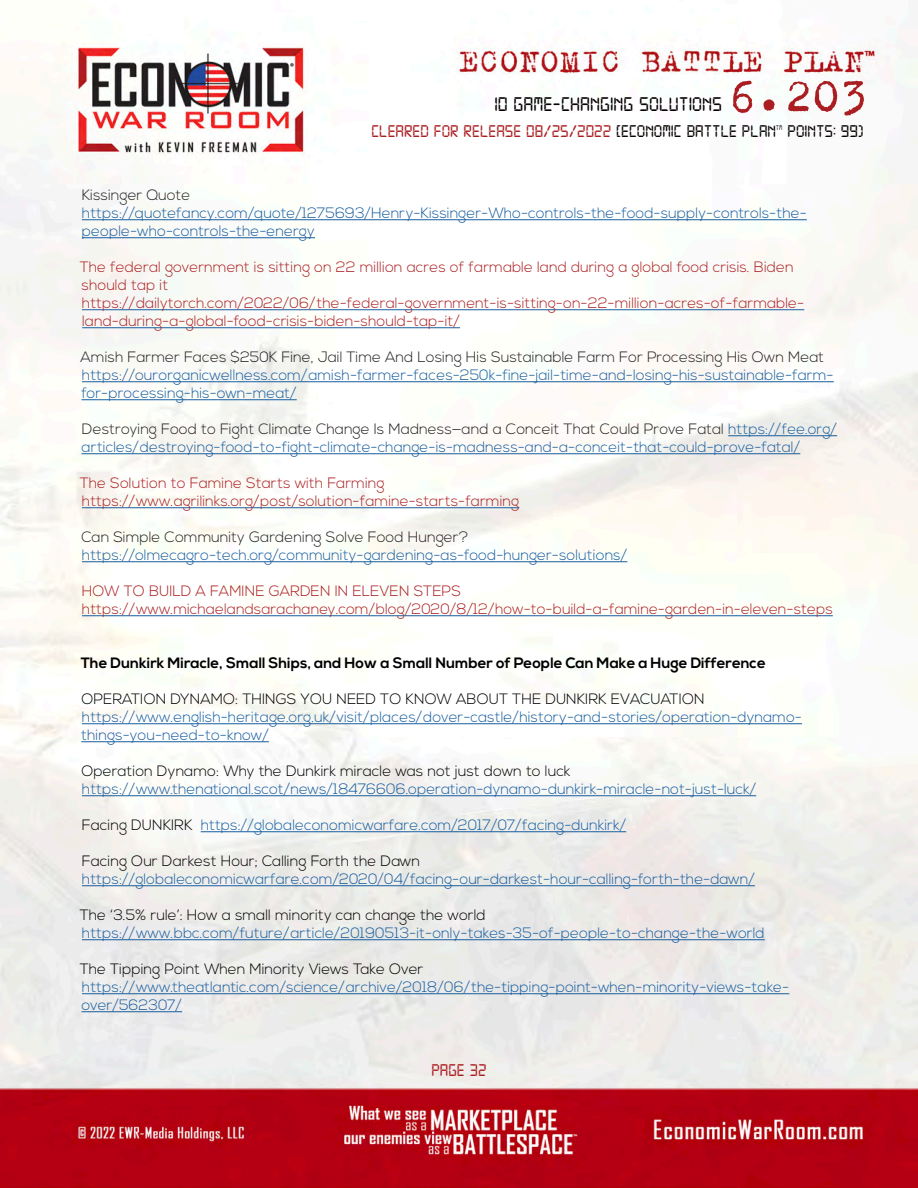
<style>
.page{position:relative;width:918px;height:1188px;background:#fff}
.page>*{position:absolute;margin:0;border:0;box-sizing:border-box;transform-origin:0 0}
.t1{font:51px "Trixie";color:#aa1e21}
.t2{font:21px "Digital 7";color:#080302}
.t3{font:18px "Digital 7";color:#aa1e21}
.t4{font:18px "Digital 7";color:#080302}
.t5{font:300 15px/18px "Nexa";color:#175d9e}
.t6{font:300 15px/18px "Nexa";color:#aa1e21}
.t7{font:300 15px "Nexa";color:#000}
.t8{font:300 15px "Nexa";color:#231f20}
.t9{font:700 15px "Nexa";color:#000}
.t10{font:7.05px "Digital 7";color:#080302}
.s1{color:#080302}
.s2{color:#231f20}
.s3{color:#000}
</style>
<div class="page">
<img style="left:0;top:5px;width:918px;height:1183px">
<hr style="left:82px;top:219px;width:725px;height:1px;background:#175d9e">
<hr style="left:82px;top:237px;width:233px;height:1px;background:#175d9e">
<hr style="left:82px;top:309px;width:722px;height:1px;background:#175d9e">
<hr style="left:82px;top:327px;width:378px;height:1px;background:#175d9e">
<hr style="left:82px;top:381px;width:752px;height:1px;background:#175d9e">
<hr style="left:81px;top:399px;width:216px;height:1px;background:#175d9e">
<hr style="left:728px;top:435px;width:109px;height:1px;background:#175d9e">
<hr style="left:82px;top:453px;width:718px;height:1px;background:#175d9e">
<hr style="left:82px;top:507px;width:437px;height:1px;background:#175d9e">
<hr style="left:82px;top:561px;width:545px;height:1px;background:#175d9e">
<hr style="left:82px;top:615px;width:751px;height:1px;background:#175d9e">
<hr style="left:82px;top:723px;width:720px;height:1px;background:#175d9e">
<hr style="left:81px;top:741px;width:188px;height:1px;background:#175d9e">
<hr style="left:82px;top:795px;width:674px;height:1px;background:#175d9e">
<hr style="left:201px;top:831px;width:425px;height:1px;background:#175d9e">
<hr style="left:82px;top:885px;width:673px;height:1px;background:#175d9e">
<hr style="left:82px;top:939px;width:683px;height:1px;background:#175d9e">
<hr style="left:82px;top:993px;width:707px;height:1px;background:#175d9e">
<hr style="left:81px;top:1011px;width:101px;height:1px;background:#175d9e">
<h1 class="t1" style="left:728px;top:62px;width:142px">6.203</h1>
<p class="t3" style="left:371px;top:123px;width:406px">CLEARED FOR RELEASE 08/25/2022 <span class="s1">[ECONOMIC BATTLE PLAN</span></p>
<p class="t10" style="left:776px;top:124px;width:8px">TM</p>
<p class="t4" style="left:788px;top:123px;width:78px">POINTS: 99)</p>
<h2 class="t2" style="left:495px;top:95px;width:229px">10 GAME-CHANGING SOLUTIONS</h2>
<p class="t8" style="left:82px;top:186px;width:110px">Kissinger Quote</p>
<p class="t5" style="left:82px;top:205px;width:726px">https://quotefancy.com/quote/1275693/Henry-Kissinger-Who-controls-the-food-supply-controls-the&shy;people-who-controls-the-energy</p>
<p class="t6" style="left:80px;top:259px;width:716px">The federal government is sitting on 22 million acres of farmable land during a global food crisis. Biden should tap it</p>
<p class="t6" style="left:82px;top:295px;width:724px">https://dailytorch.com/2022/06/the-federal-government-is-sitting-on-22-million-acres-of-farmable&shy;land-during-a-global-food-crisis-biden-should-tap-it/</p>
<p class="t8" style="left:81px;top:348px;width:745px">Amish Farmer Faces $250K Fine, Jail Time And Losing His Sustainable Farm For Processing His Own Meat</p>
<p class="t5" style="left:81px;top:367px;width:754px">https://ourorganicwellness.com/amish-farmer-faces-250k-fine-jail-time-and-losing-his-sustainable-farm&shy;for-processing-his-own-meat/</p>
<p class="t5" style="left:82px;top:421px;width:757px"><span class="s2">Destroying Food to Fight Climate Change Is Madness—and a Conceit That Could Prove Fatal</span> https://fee.org/ articles/destroying-food-to-fight-climate-change-is-madness-and-a-conceit-that-could-prove-fatal/</p>
<p class="t6" style="left:80px;top:475px;width:306px">The Solution to Famine Starts with Farming</p>
<p class="t6" style="left:82px;top:493px;width:439px">https://www.agrilinks.org/post/solution-famine-starts-farming</p>
<p class="t8" style="left:81px;top:528px;width:389px">Can Simple Community Gardening Solve Food Hunger?</p>
<p class="t5" style="left:82px;top:547px;width:547px">https://olmecagro-tech.org/community-gardening-as-food-hunger-solutions/</p>
<p class="t6" style="left:82px;top:583px;width:381px">HOW TO BUILD A FAMINE GARDEN IN ELEVEN STEPS</p>
<p class="t6" style="left:82px;top:601px;width:752px">https://www.michaelandsarachaney.com/blog/2020/8/12/how-to-build-a-famine-garden-in-eleven-steps</p>
<p class="t9" style="left:81px;top:654px;width:687px">The Dunkirk Miracle, Small Ships, and How a Small Number of People Can Make a Huge Difference</p>
<p class="t7" style="left:81px;top:690px;width:625px">OPERATION DYNAMO: THINGS YOU NEED TO KNOW ABOUT THE DUNKIRK EVACUATION</p>
<p class="t5" style="left:81px;top:709px;width:722px">https://www.english-heritage.org.uk/visit/places/dover-castle/history-and-stories/operation-dynamo&shy;things-you-need-to-know/</p>
<p class="t7" style="left:81px;top:762px;width:491px">Operation Dynamo: Why the Dunkirk miracle was not just down to luck</p>
<p class="t5" style="left:82px;top:781px;width:676px">https://www.thenational.scot/news/18476606.operation-dynamo-dunkirk-miracle-not-just-luck/</p>
<p class="t5" style="left:82px;top:817px;width:546px"><span class="s3">Facing DUNKIRK</span> https://globaleconomicwarfare.com/2017/07/facing-dunkirk/</p>
<p class="t7" style="left:82px;top:852px;width:340px">Facing Our Darkest Hour; Calling Forth the Dawn</p>
<p class="t5" style="left:82px;top:871px;width:674px">https://globaleconomicwarfare.com/2020/04/facing-our-darkest-hour-calling-forth-the-dawn/</p>
<p class="t7" style="left:80px;top:906px;width:408px">The ‘3.5% rule’: How a small minority can change the world</p>
<p class="t5" style="left:82px;top:925px;width:684px">https://www.bbc.com/future/article/20190513-it-only-takes-35-of-people-to-change-the-world</p>
<p class="t7" style="left:80px;top:960px;width:345px">The Tipping Point When Minority Views Take Over</p>
<p class="t5" style="left:81px;top:979px;width:709px">https://www.theatlantic.com/science/archive/2018/06/the-tipping-point-when-minority-views-take&shy;over/562307/</p>
<p class="t3" style="left:431px;top:1062px;width:57px">PAGE 32</p>
</div>
